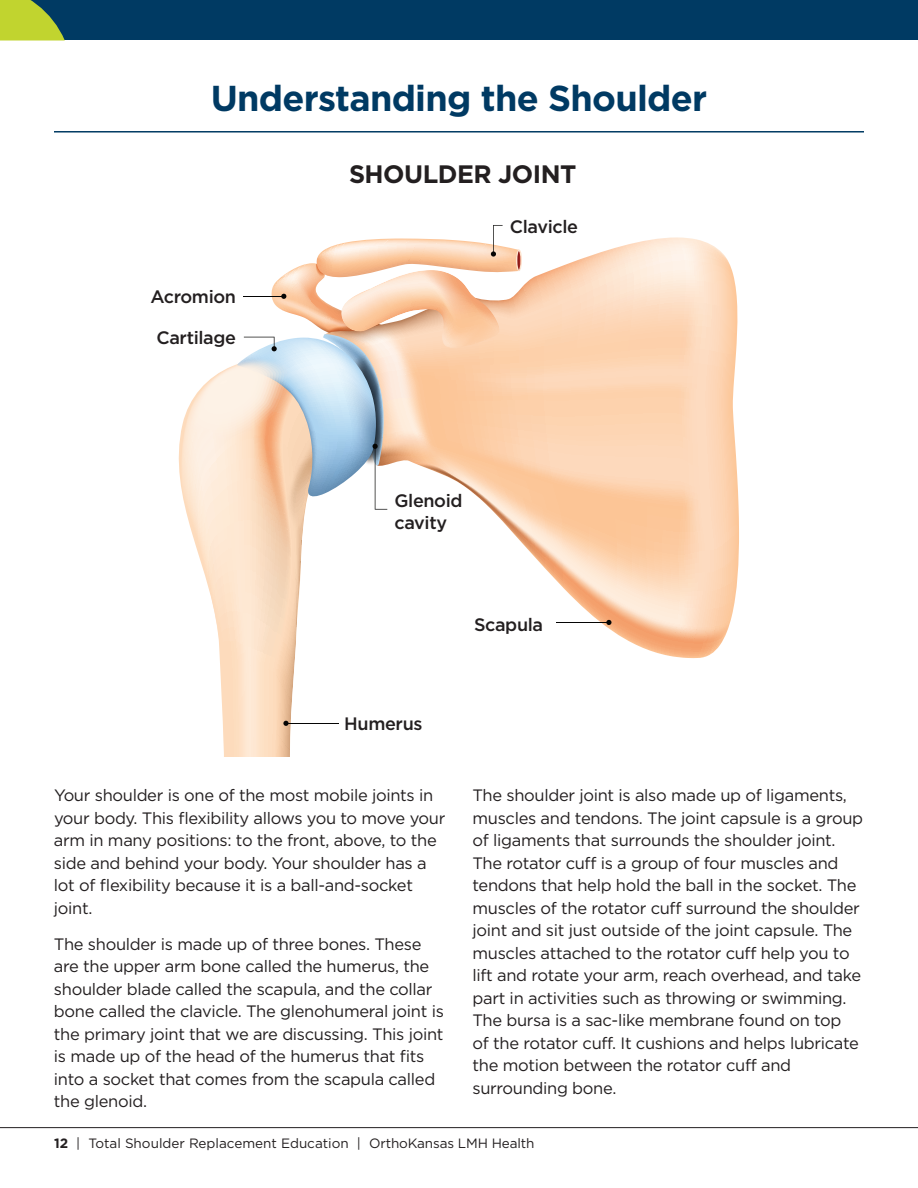
<style>
.page{position:relative;width:918px;height:1188px;background:#fff}
.page>*{position:absolute;margin:0;border:0;box-sizing:border-box;transform-origin:0 0}
.t1{font:700 36px "Gotham";letter-spacing:-.02em;color:#003a63}
.t2{font:700 25.2px "Gotham";letter-spacing:-.02em;color:#231f20}
.t3{font:500 18px/21.6px "Gotham";letter-spacing:-.02em;color:#231f20}
.t4{font:16.5px/22.5px "Gotham";letter-spacing:-.02em;color:#231f20}
.t5{font:13.5px "Gotham";color:#231f20}
.s1{font-weight:700}
</style>
<div class="page">
<div style="left:0;top:0;width:918px;height:40px;background:#003a63"></div>
<svg style="left:0;top:0;width:65px;height:40px"></svg>
<hr style="left:0;top:1127px;width:918px;height:1px;background:#231f20">
<hr style="left:54px;top:131px;width:810px;height:2px;background:#003a63">
<svg style="left:511px;top:237px;width:228px;height:421px"></svg>
<svg style="left:181px;top:413px;width:122px;height:344px"></svg>
<hr style="left:286px;top:723px;width:52px;height:1px;background:#050504">
<svg style="left:283px;top:721px;width:6px;height:5px"></svg>
<hr style="left:556px;top:622px;width:53px;height:1px;background:#050504">
<svg style="left:606px;top:620px;width:6px;height:5px"></svg>
<svg style="left:186px;top:225px;width:336px;height:306px"></svg>
<h1 class="t1" style="left:211px;top:77px;width:498px">Understanding the Shoulder</h1>
<h2 class="t2" style="left:349px;top:160px;width:229px">SHOULDER JOINT</h2>
<p class="t3" style="left:150px;top:285px;width:87px">Acromion</p>
<p class="t3" style="left:157px;top:326px;width:81px">Cartilage</p>
<p class="t3" style="left:510px;top:215px;width:70px">Clavicle</p>
<p class="t3" style="left:394px;top:490px;width:70px">Glenoid cavity</p>
<p class="t3" style="left:474px;top:613px;width:71px">Scapula</p>
<p class="t3" style="left:344px;top:712px;width:80px">Humerus</p>
<p class="t4" style="left:54px;top:784px;width:393px">Your shoulder is one of the most mobile joints in your body. This flexibility allows you to move your arm in many positions: to the front, above, to the side and behind your body. Your shoulder has a lot of flexibility because it is a ball-and-socket joint.</p>
<p class="t4" style="left:54px;top:932px;width:392px">The shoulder is made up of three bones. These are the upper arm bone called the humerus, the shoulder blade called the scapula, and the collar bone called the clavicle. The glenohumeral joint is the primary joint that we are discussing. This joint is made up of the head of the humerus that fits into a socket that comes from the scapula called the glenoid.</p>
<p class="t4" style="left:472px;top:784px;width:392px">The shoulder joint is also made up of ligaments, muscles and tendons. The joint capsule is a group of ligaments that surrounds the shoulder joint.<br>The rotator cuff is a group of four muscles and tendons that help hold the ball in the socket. The muscles of the rotator cuff surround the shoulder joint and sit just outside of the joint capsule. The muscles attached to the rotator cuff help you to lift and rotate your arm, reach overhead, and take part in activities such as throwing or swimming.<br>The bursa is a sac-like membrane found on top<br>of the rotator cuff. It cushions and helps lubricate the motion between the rotator cuff and surrounding bone.</p>
<p class="t5" style="left:54px;top:1135px;width:482px"><span class="s1">12</span> | Total Shoulder Replacement Education | OrthoKansas LMH Health</p>
</div>
